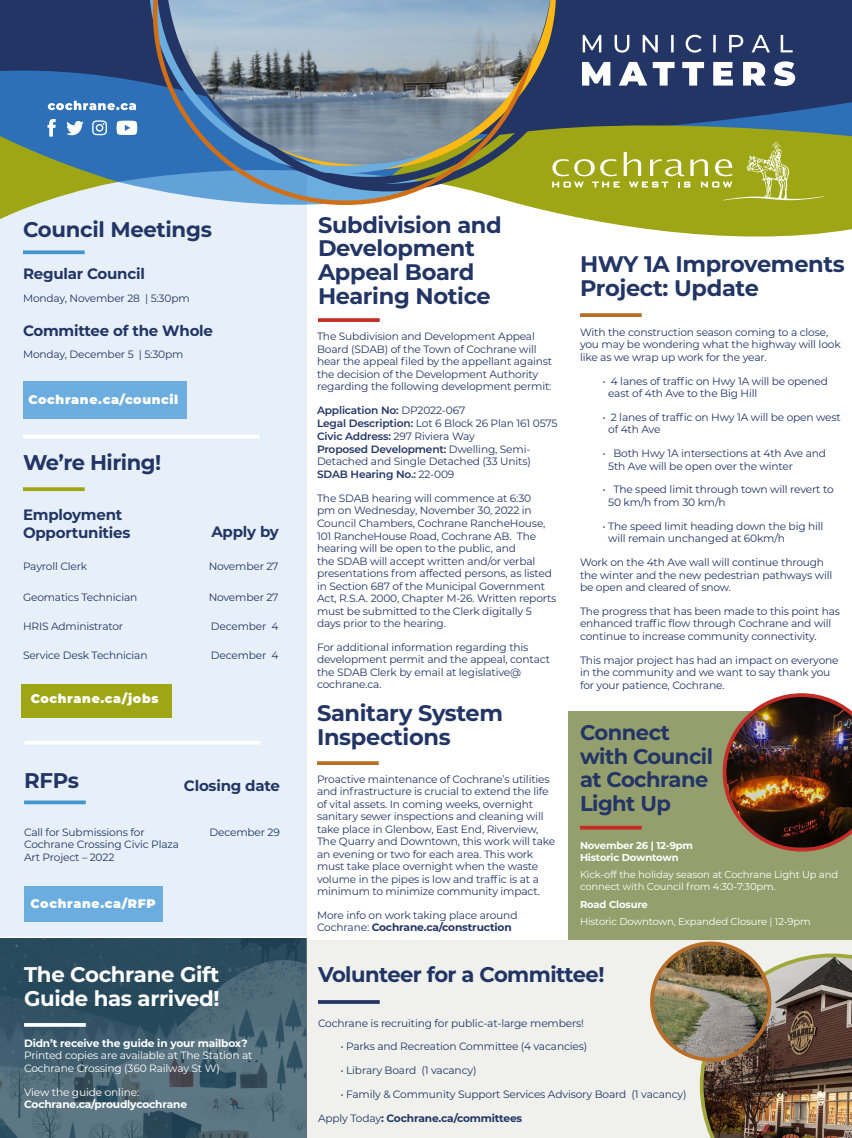
<style>
.page{position:relative;width:852px;height:1138px;background:#fff}
.page>*{position:absolute;margin:0;border:0;box-sizing:border-box;transform-origin:0 0}
.H1_Bold{font:700 22.5px/23.8px "Montserrat";letter-spacing:-.015em;color:#223565}
.H1_Bold-2{font:700 21.25px/23.8px "Montserrat";letter-spacing:-.025em;color:#223565}
.H1_Bold-3{font:700 21.25px/23.8px "Montserrat";letter-spacing:-.015em;color:#fff}
.H1_Bold-4{font:700 21.25px "Montserrat";letter-spacing:-.025em;color:#213564}
.Body__Bold{font:700 15px/17.5px "Montserrat";letter-spacing:-.015em;color:#223565}
.Buttons{font:900 12.5px "Montserrat";letter-spacing:.05em;color:#fff}
.Paragraph_Style__8_5{font:10.62px/12.5px "Montserrat";letter-spacing:-.015em;color:#223565}
.Paragraph_Style__8_5-2{font:10.62px/12.5px "Montserrat";letter-spacing:-.015em;color:#fff}
.Body__Bold-2{font:10.62px "Montserrat";letter-spacing:-.015em;color:#223565}
.Paragraph_Style__8_5-3{font:700 10.62px/12.5px "Montserrat";letter-spacing:-.015em;color:#fff}
.Paragraph_Style__8_5-4{font:700 10.62px "Montserrat";letter-spacing:-.015em;color:#223565}
.Paragraph_Style__8_5-5{font:10px/12px "Montserrat";letter-spacing:-.015em;color:#fff}
.Paragraph_Style__8_5-6{font:700 10px/12px "Montserrat";letter-spacing:-.015em;color:#fff}
.s1{font-weight:700}
.s2{font-weight:400}
.s3{font-weight:600}
</style>
<div class="page">
<div style="left:0;top:0;width:306px;height:1138px;background:#e7f0f9"></div>
<svg style="left:0;top:0;width:851px;height:94px;background:#233a6d"></svg>
<svg style="left:0;top:94px;width:851px;height:156px"></svg>
<svg style="left:552px;top:142px;width:271px;height:58px;background:#a9b030"></svg>
<svg style="left:48px;top:101px;width:88px;height:9px"></svg>
<svg style="left:582px;top:35px;width:210px;height:18px;background:#515f85"></svg>
<svg style="left:581px;top:61px;width:213px;height:25px"></svg>
<svg style="left:92px;top:120px;width:15px;height:15px"></svg>
<svg style="left:66px;top:121px;width:18px;height:14px"></svg>
<svg style="left:48px;top:119px;width:8px;height:18px"></svg>
<svg style="left:116px;top:121px;width:21px;height:14px"></svg>
<svg style="left:0;top:936px;width:307px;height:4px"></svg>
<svg style="left:0;top:938px;width:306px;height:200px;background:#405d6d"></svg>
<div style="left:568px;top:711px;width:283px;height:229px;background:#949f6d"></div>
<img style="left:722px;top:693px;width:129px;height:158px">
<div style="left:306px;top:940px;width:545px;height:198px;background:#f0f1ed"></div>
<div style="left:23px;top:381px;width:163px;height:38px;background:#6caddf"></div>
<svg style="left:23px;top:250px;width:62px;height:4px"></svg>
<div style="left:24px;top:886px;width:139px;height:36px;background:#6baddf"></div>
<div style="left:22px;top:684px;width:150px;height:33px;background:#9ea615"></div>
<hr style="left:23px;top:435px;width:236px;height:3px;background:#fff">
<hr style="left:24px;top:741px;width:236px;height:3px;background:#fff">
<svg style="left:23px;top:487px;width:62px;height:4px"></svg>
<svg style="left:24px;top:800px;width:62px;height:4px"></svg>
<hr style="left:579px;top:826px;width:62px;height:3px;background:#c42c27">
<svg style="left:318px;top:1000px;width:61px;height:4px"></svg>
<svg style="left:317px;top:761px;width:61px;height:4px"></svg>
<svg style="left:580px;top:313px;width:61px;height:4px"></svg>
<svg style="left:318px;top:318px;width:61px;height:4px"></svg>
<img style="left:699px;top:953px;width:152px;height:185px">
<img style="left:654px;top:943px;width:115px;height:116px">
<div style="left:649px;top:941px;width:122px;height:120px;border:4px solid #b76e28;border-radius:50%"></div>
<svg style="left:24px;top:1023px;width:62px;height:4px"></svg>
<svg style="left:537px;top:0;width:43px;height:191px;background:#57644d"></svg>
<svg style="left:153px;top:0;width:384px;height:205px;background:#7a959a"></svg>
<img style="left:168px;top:0;width:382px;height:166px">
<p class="H1_Bold-2" style="left:23px;top:216px;width:190px">Council Meetings</p>
<p class="Body__Bold" style="left:23px;top:264px;width:123px">Regular Council</p>
<p class="Body__Bold-2" style="left:23px;top:290px;width:168px">Monday, November 28 | 5:30pm</p>
<p class="Body__Bold" style="left:23px;top:321px;width:191px">Committee of the Whole</p>
<p class="Body__Bold-2" style="left:23px;top:347px;width:162px">Monday, December 5 | 5:30pm</p>
<p class="Buttons" style="left:28px;top:390px;width:151px">Cochrane.ca/council</p>
<p class="H1_Bold-2" style="left:23px;top:449px;width:140px">We’re Hiring!</p>
<p class="Body__Bold" style="left:23px;top:505px;width:109px">Employment<br>Opportunities</p>
<p class="Paragraph_Style__8_5" style="left:23px;top:560px;width:66px">Payroll Clerk</p>
<p class="Paragraph_Style__8_5" style="left:23px;top:590px;width:116px">Geomatics Technician</p>
<p class="Paragraph_Style__8_5" style="left:23px;top:619px;width:102px">HRIS Administrator</p>
<p class="Paragraph_Style__8_5" style="left:23px;top:648px;width:126px">Service Desk Technician</p>
<p class="Buttons" style="left:31px;top:690px;width:129px">Cochrane.ca/jobs</p>
<p class="Body__Bold" style="left:211px;top:522px;width:69px">Apply by</p>
<p class="Paragraph_Style__8_5" style="left:208px;top:560px;width:71px">November 27</p>
<p class="Paragraph_Style__8_5" style="left:208px;top:590px;width:71px">November 27</p>
<p class="Paragraph_Style__8_5" style="left:211px;top:619px;width:69px">December 4</p>
<p class="Paragraph_Style__8_5" style="left:211px;top:648px;width:69px">December 4</p>
<p class="H1_Bold-2" style="left:24px;top:767px;width:57px">RFPs</p>
<p class="Body__Bold" style="left:184px;top:776px;width:97px">Closing date</p>
<p class="Paragraph_Style__8_5" style="left:24px;top:825px;width:156px">Call for Submissions for<br>Cochrane Crossing Civic Plaza<br>Art Project – 2022</p>
<p class="Buttons" style="left:31px;top:894px;width:127px">Cochrane.ca/RFP</p>
<p class="Paragraph_Style__8_5" style="left:209px;top:825px;width:72px">December 29</p>
<p class="H1_Bold-3" style="left:24px;top:961px;width:197px">The Cochrane Gift<br>Guide has arrived!</p>
<p class="Paragraph_Style__8_5-2" style="left:24px;top:1036px;width:230px"><span class="s1">Didn’t receive the guide in your mailbox?<br></span>Printed copies are available at The Station at<br>Cochrane Crossing (360 Railway St W)</p>
<p class="Paragraph_Style__8_5-3" style="left:24px;top:1085px;width:164px"><span class="s2">View the guide online:<br></span>Cochrane.ca/proudlycochrane</p>
<p class="H1_Bold" style="left:318px;top:212px;width:185px">Subdivision and<br>Development<br>Appeal Board<br>Hearing Notice</p>
<p class="Paragraph_Style__8_5" style="left:317px;top:330px;width:237px">The Subdivision and Development Appeal Board (SDAB) of the Town of Cochrane will hear the appeal filed by the appellant against the decision of the Development Authority regarding the following development permit:</p>
<p class="Paragraph_Style__8_5" style="left:317px;top:404px;width:242px"><span class="s3">Application No:</span> DP2022-067<br><span class="s3">Legal Description:</span> Lot 6 Block 26 Plan 161 0575<br><span class="s3">Civic Address:</span> 297 Riviera Way<br><span class="s3">Proposed Development:</span> Dwelling, Semi-Detached and Single Detached (33 Units)<br><span class="s3">SDAB Hearing No.:</span> 22-009</p>
<p class="Paragraph_Style__8_5" style="left:317px;top:492px;width:241px">The SDAB hearing will commence at 6:30<br>pm on Wednesday, November 30, 2022 in Council Chambers, Cochrane RancheHouse, 101 RancheHouse Road, Cochrane AB. The hearing will be open to the public, and<br>the SDAB will accept written and/or verbal presentations from affected persons, as listed in Section 687 of the Municipal Government Act, R.S.A. 2000, Chapter M-26. Written reports must be submitted to the Clerk digitally 5 days prior to the hearing.</p>
<p class="Paragraph_Style__8_5" style="left:317px;top:640px;width:234px">For additional information regarding this development permit and the appeal, contact the SDAB Clerk by email at legislative@ cochrane.ca.</p>
<p class="H1_Bold" style="left:317px;top:700px;width:187px">Sanitary System<br>Inspections</p>
<p class="Paragraph_Style__8_5" style="left:317px;top:772px;width:239px">Proactive maintenance of Cochrane’s utilities and infrastructure is crucial to extend the life of vital assets. In coming weeks, overnight sanitary sewer inspections and cleaning will take place in Glenbow, East End, Riverview, The Quarry and Downtown, this work will take an evening or two for each area. This work must take place overnight when the waste volume in the pipes is low and traffic is at a minimum to minimize community impact.</p>
<p class="Paragraph_Style__8_5" style="left:317px;top:908px;width:202px">More info on work taking place around<br>Cochrane: <span class="s1">Cochrane.ca/construction</span></p>
<p class="H1_Bold" style="left:579px;top:251px;width:266px">HWY 1A Improvements<br>Project: Update</p>
<p class="Paragraph_Style__8_5" style="left:579px;top:325px;width:262px">With the construction season coming to a close, you may be wondering what the highway will look like as we wrap up work for the year.</p>
<p class="Paragraph_Style__8_5" style="left:607px;top:374px;width:221px;text-indent:-6px">• 4 lanes of traffic on Hwy 1A will be opened east of 4th Ave to the Big Hill</p>
<p class="Paragraph_Style__8_5" style="left:607px;top:410px;width:234px;text-indent:-6px">• 2 lanes of traffic on Hwy 1A will be open west of 4th Ave</p>
<p class="Paragraph_Style__8_5" style="left:607px;top:447px;width:219px;text-indent:-6px">• Both Hwy 1A intersections at 4th Ave and<br>5th Ave will be open over the winter</p>
<p class="Paragraph_Style__8_5" style="left:607px;top:483px;width:227px;text-indent:-6px">• The speed limit through town will revert to<br>50 km/h from 30 km/h</p>
<p class="Paragraph_Style__8_5" style="left:607px;top:519px;width:217px;text-indent:-6px">• The speed limit heading down the big hill will remain unchanged at 60km/h</p>
<p class="Paragraph_Style__8_5" style="left:579px;top:555px;width:254px">Work on the 4th Ave wall will continue through the winter and the new pedestrian pathways will be open and cleared of snow.</p>
<p class="Paragraph_Style__8_5" style="left:579px;top:604px;width:261px">The progress that has been made to this point has enhanced traffic flow through Cochrane and will continue to increase community connectivity.</p>
<p class="Paragraph_Style__8_5" style="left:579px;top:653px;width:260px">This major project has had an impact on everyone in the community and we want to say thank you for your patience, Cochrane.</p>
<p class="H1_Bold-2" style="left:579px;top:719px;width:134px">Connect with Council at Cochrane<br>Light Up</p>
<p class="Paragraph_Style__8_5-6" style="left:579px;top:838px;width:115px">November 26 | 12-9pm<br>Historic Downtown</p>
<p class="Paragraph_Style__8_5-5" style="left:579px;top:868px;width:259px">Kick-off the holiday season at Cochrane Light Up and connect with Council from 4:30-7:30pm.</p>
<p class="Paragraph_Style__8_5-6" style="left:579px;top:898px;width:69px">Road Closure</p>
<p class="Paragraph_Style__8_5-5" style="left:579px;top:915px;width:232px">Historic Downtown, Expanded Closure | 12-9pm</p>
<p class="H1_Bold-4" style="left:318px;top:959px;width:288px">Volunteer for a Committee!</p>
<p class="Paragraph_Style__8_5" style="left:318px;top:1016px;width:267px">Cochrane is recruiting for public-at-large members!</p>
<p class="Paragraph_Style__8_5" style="left:340px;top:1040px;width:248px">• Parks and Recreation Committee (4 vacancies)</p>
<p class="Paragraph_Style__8_5" style="left:340px;top:1063px;width:137px">• Library Board (1 vacancy)</p>
<p class="Paragraph_Style__8_5" style="left:340px;top:1087px;width:347px">• Family &amp; Community Support Services Advisory Board (1 vacancy)</p>
<p class="Paragraph_Style__8_5-4" style="left:318px;top:1110px;width:206px"><span class="s2">Apply Today</span>: Cochrane.ca/committees</p>
</div>
